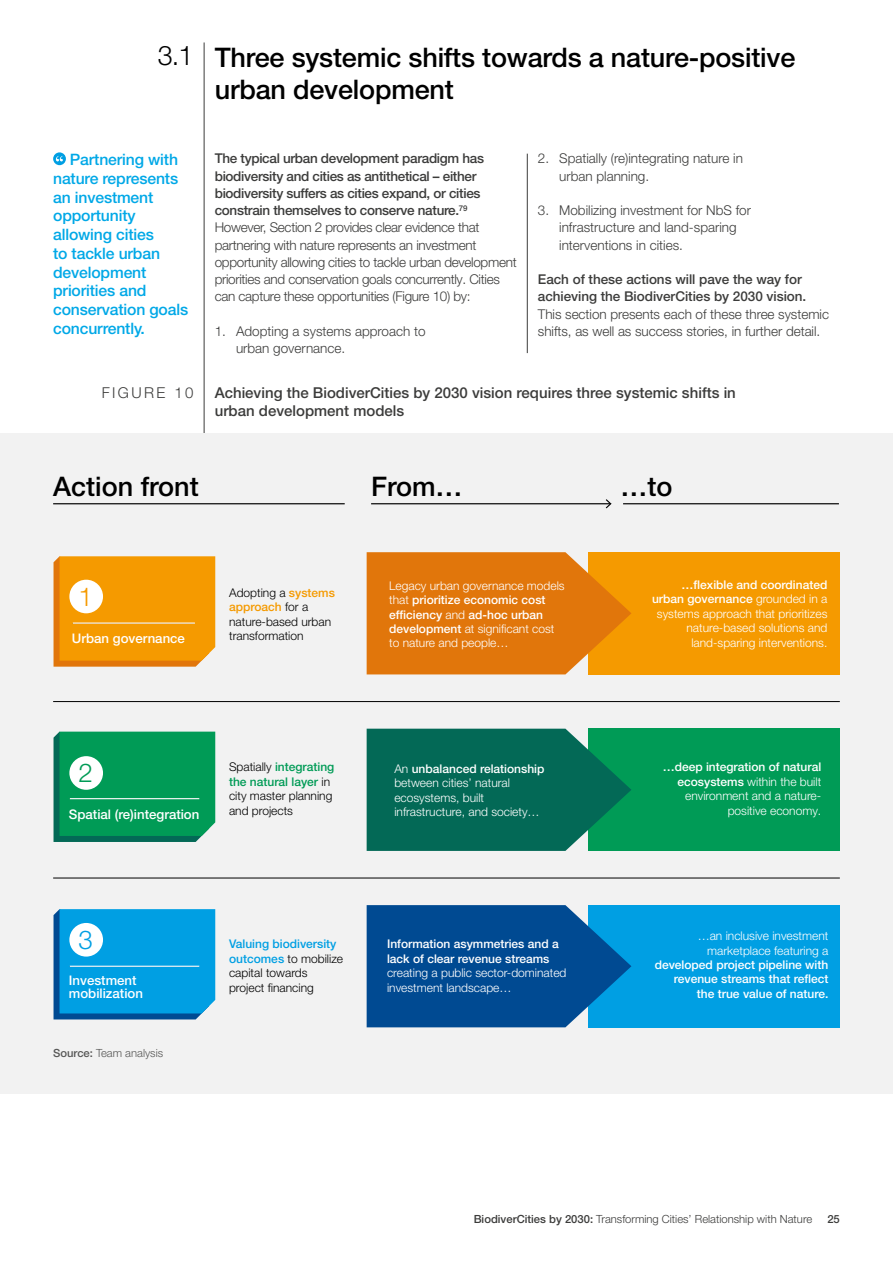
<style>
.page{position:relative;width:893px;height:1263px;background:#fff}
.page>*{position:absolute;margin:0;border:0;box-sizing:border-box;transform-origin:0 0}
.t1{font:500 27px/32.4px "Helvetica Neue LT Pro";letter-spacing:-.005em;color:#000}
.t2{font:300 27px "Helvetica Neue LT Pro";color:#000}
.t3{font:300 25.95px "Helvetica Neue LT Pro";color:#f59a00}
.t4{font:300 25.95px "Helvetica Neue LT Pro";color:#009b56}
.t5{font:300 25.95px "Helvetica Neue LT Pro";color:#009fe3}
.t6{font:500 15.75px/18.8px "Helvetica Neue LT Pro";letter-spacing:-.01em;color:#00a8e7}
.t7{font:500 15px/18px "Helvetica Neue LT Pro";color:#3c3c3b}
.t8{font:300 15px "Helvetica Neue LT Pro";letter-spacing:.16em;color:#3c3c3b}
.t9{font:300 13.5px/17.2px "Helvetica Neue LT Pro";letter-spacing:-.025em;color:#3c3c3b}
.t10{font:300 13.5px/17.2px "Helvetica Neue LT Pro";letter-spacing:-.005em;color:#3c3c3b}
.t11{font:500 13.5px/17.2px "Helvetica Neue LT Pro";letter-spacing:-.005em;color:#3c3c3b}
.t12{font:500 13.2px/12.9px "Helvetica Neue LT Pro";color:#fff}
.t13{font:300 12px/14.4px "Helvetica Neue LT Pro";color:#fff}
.t14{font:300 12px/14.4px "Helvetica Neue LT Pro";color:#000}
.t15{font:500 12px/14.4px "Helvetica Neue LT Pro";color:#fff}
.t16{font:300 11.25px "Helvetica Neue LT Pro";color:#3c3c3b}
.t17{font:300 11.25px "Helvetica Neue LT Pro";color:#575756}
.t18{font:500 11.25px "Helvetica Neue LT Pro";color:#3c3c3b}
.s1{font-weight:500}
.s2{font-weight:500;color:#f59a00}
.s3{font-weight:500;color:#009b56}
.s4{font-weight:500;color:#009fe3}
</style>
<div class="page">
<hr style="left:204px;top:42px;width:1px;height:760px;background:#3c3c3b">
<hr style="left:527px;top:154px;width:1px;height:199px;background:#3c3c3b">
<div style="left:0;top:433px;width:893px;height:661px;background:#f2f2f2"></div>
<hr style="left:53px;top:503px;width:292px;height:1px;background:#000">
<hr style="left:371px;top:503px;width:239px;height:1px;background:#000">
<svg style="left:606px;top:499px;width:5px;height:9px"></svg>
<hr style="left:53px;top:701px;width:787px;height:1px;background:#000">
<hr style="left:53px;top:878px;width:787px;height:1px;background:#000">
<svg style="left:54px;top:556px;width:161px;height:111px;background:#f39805"></svg>
<div style="left:588px;top:552px;width:252px;height:122px;background:#f59a00"></div>
<svg style="left:367px;top:552px;width:264px;height:122px;background:#e37b0d"></svg>
<hr style="left:73px;top:622px;width:122px;height:2px;background:#fff">
<div style="left:69px;top:580px;width:34px;height:33px;background:#fff;border-radius:50%"></div>
<svg style="left:54px;top:732px;width:161px;height:110px;background:#039758"></svg>
<div style="left:588px;top:729px;width:252px;height:122px;background:#009b56"></div>
<svg style="left:367px;top:729px;width:264px;height:122px;background:#066f58"></svg>
<hr style="left:70px;top:798px;width:129px;height:1px;background:#fff">
<div style="left:69px;top:756px;width:34px;height:34px;background:#fff;border-radius:50%"></div>
<div style="left:588px;top:905px;width:252px;height:122px;background:#009fe3"></div>
<svg style="left:54px;top:909px;width:161px;height:110px;background:#0399dc"></svg>
<svg style="left:367px;top:905px;width:264px;height:122px;background:#03549b"></svg>
<hr style="left:70px;top:966px;width:129px;height:1px;background:#fff">
<div style="left:69px;top:923px;width:34px;height:33px;background:#fff;border-radius:50%"></div>
<hr style="left:623px;top:503px;width:216px;height:1px;background:#000">
<svg style="left:53px;top:152px;width:13px;height:13px"></svg>
<svg style="left:56px;top:156px;width:7px;height:5px"></svg>
<h1 class="t2" style="left:158px;top:39px;width:37px">3.1</h1>
<h1 class="t1" style="left:215px;top:41px;width:582px">Three systemic shifts towards a nature-positive urban development</h1>
<h3 class="t6" style="left:53px;top:150px;width:137px;text-indent:17px">Partnering with nature represents an investment opportunity allowing cities<br>to tackle urban development priorities and conservation goals concurrently.</h3>
<p class="t9" style="left:215px;top:150px;width:303px"><span class="s1">The typical urban development paradigm has biodiversity and cities as antithetical – either biodiversity suffers as cities expand, or cities constrain themselves to conserve nature.</span><sup>79<br></sup>However, Section 2 provides clear evidence that partnering with nature represents an investment opportunity allowing cities to tackle urban development priorities and conservation goals concurrently. Cities can capture these opportunities (Figure 10) by:</p>
<p class="t10" style="left:236px;top:322px;width:191px;text-indent:-21px">1. Adopting a systems approach to urban governance.</p>
<p class="t10" style="left:559px;top:150px;width:185px;text-indent:-21px">2. Spatially (re)integrating nature in urban planning.</p>
<p class="t10" style="left:559px;top:201px;width:193px;text-indent:-21px">3. Mobilizing investment for NbS for infrastructure and land-sparing interventions in cities.</p>
<p class="t11" style="left:538px;top:270px;width:270px">Each of these actions will pave the way for achieving the BiodiverCities by 2030 vision.</p>
<p class="t10" style="left:538px;top:305px;width:293px">This section presents each of these three systemic shifts, as well as success stories, in further detail.</p>
<p class="t8" style="left:102px;top:384px;width:93px">FIGURE 10</p>
<p class="t7" style="left:215px;top:384px;width:523px">Achieving the BiodiverCities by 2030 vision requires three systemic shifts in urban development models</p>
<h1 class="t1" style="left:53px;top:469px;width:147px">Action front</h1>
<h1 class="t1" style="left:371px;top:469px;width:93px">From…</h1>
<h1 class="t1" style="left:620px;top:469px;width:54px">…to</h1>
<h2 class="t3" style="left:78px;top:581px;width:16px">1</h2>
<p class="t14" style="left:229px;top:585px;width:107px">Adopting a <span class="s2">systems approach</span> for a nature-based urban transformation</p>
<p class="t13" style="left:389px;top:578px;width:177px">Legacy urban governance models that <span class="s1">prioritize economic cost efficiency</span> and <span class="s1">ad-hoc urban development</span> at significant cost to nature and people…</p>
<p class="t13" style="left:652px;top:577px;width:177px;text-align:right"><span class="s1">…flexible and coordinated urban governance</span> grounded in a systems approach that prioritizes nature-based solutions and land-sparing interventions.</p>
<p class="t12" style="left:72px;top:632px;width:115px">Urban governance</p>
<h2 class="t4" style="left:78px;top:757px;width:16px">2</h2>
<p class="t14" style="left:229px;top:760px;width:107px">Spatially <span class="s3">integrating the natural layer</span> in city master planning and projects</p>
<p class="t13" style="left:394px;top:761px;width:152px">An <span class="s1">unbalanced relationship </span>between cities’ natural ecosystems, built infrastructure, and society…</p>
<p class="t13" style="left:663px;top:760px;width:160px;text-align:right"><span class="s1">…deep integration of natural ecosystems</span> within the built environment and a nature&shy;positive economy.</p>
<p class="t12" style="left:69px;top:807px;width:132px">Spatial (re)integration</p>
<h2 class="t5" style="left:78px;top:924px;width:16px">3</h2>
<p class="t14" style="left:229px;top:937px;width:116px"><span class="s4">Valuing biodiversity outcomes</span> to mobilize capital towards project financing</p>
<p class="t15" style="left:387px;top:937px;width:173px">Information asymmetries and a lack of clear revenue streams</p>
<p class="t13" style="left:387px;top:965px;width:181px">creating a public sector-dominated investment landscape…</p>
<p class="t12" style="left:69px;top:973px;width:76px">Investment mobilization</p>
<p class="t17" style="left:53px;top:1046px;width:112px"><span class="s1">Source:</span> Team analysis</p>
<p class="t13" style="left:698px;top:928px;width:132px;text-align:right">…an inclusive investment marketplace featuring a</p>
<p class="t15" style="left:655px;top:957px;width:175px;text-align:right">developed project pipeline with revenue streams that reflect the true value of nature.</p>
<p class="t16" style="left:474px;top:1212px;width:340px"><span class="s1">BiodiverCities by 2030:</span> Transforming Cities’ Relationship with Nature</p>
<p class="t18" style="left:827px;top:1212px;width:14px">25</p>
</div>
